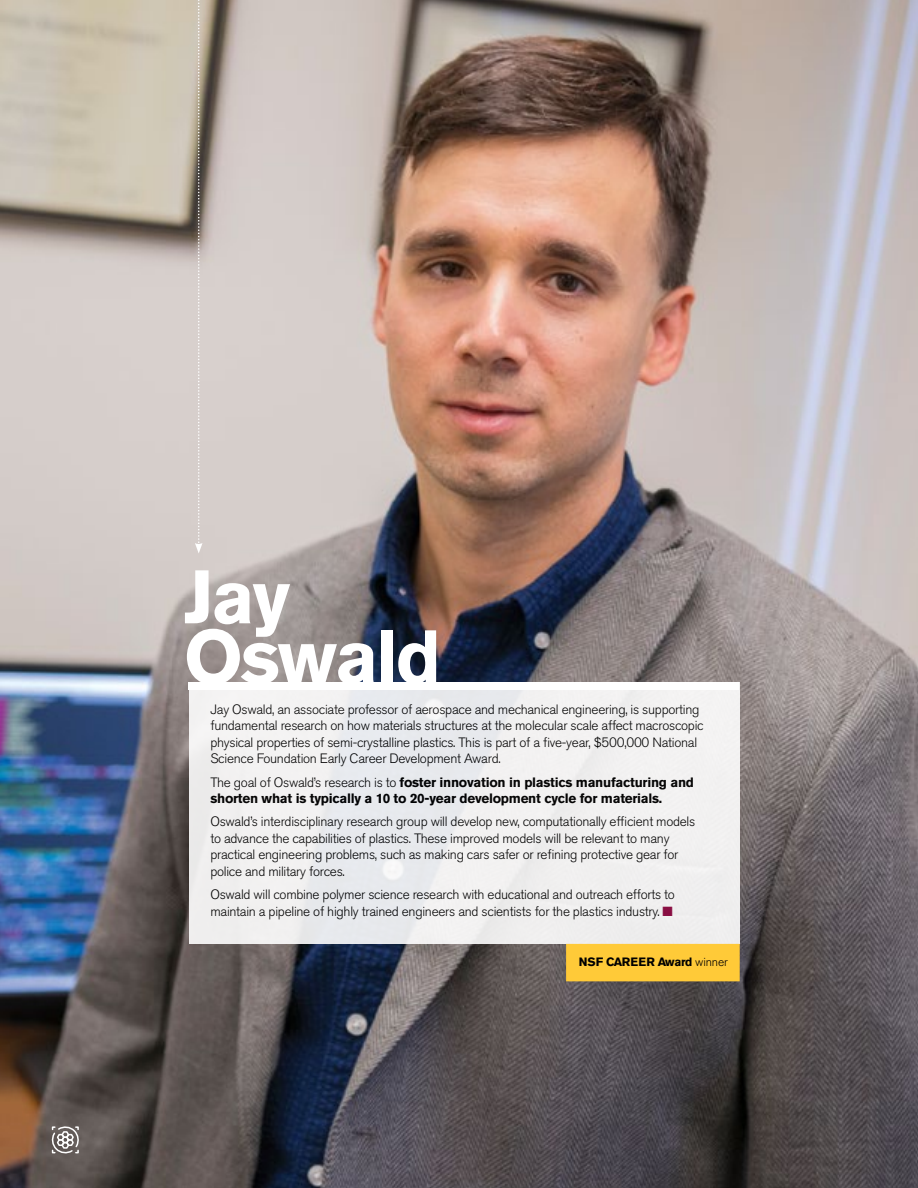
<style>
.page{position:relative;width:918px;height:1188px;background:#fff}
.page>*{position:absolute;margin:0;border:0;box-sizing:border-box;transform-origin:0 0}
.t1{font:700 75px/60px "Akzidenz Grotesk Pro";letter-spacing:-.03em;color:#fff}
.t2{font:300 13.5px/16.5px "Akzidenz Grotesk Pro";letter-spacing:-.02em;color:#000}
.t3{font:700 13.5px/16.5px "Akzidenz Grotesk Pro";letter-spacing:-.02em;color:#000}
.t4{font:700 12px "Akzidenz Grotesk Pro";letter-spacing:-.03em;color:#000}
.s1{font-weight:300}
.s2{color:#8c0b42}
</style>
<div class="page">
<img style="left:0;top:0;width:918px;height:1188px">
<div style="left:189px;top:682px;width:551px;height:262px;background:#f1f0f0"></div>
<div style="left:189px;top:682px;width:550px;height:8px;background:#fff"></div>
<svg style="left:195px;top:0;width:8px;height:554px;background:#bbb3ac"></svg>
<div style="left:566px;top:944px;width:174px;height:37px;background:#ffca38"></div>
<svg style="left:49px;top:1125px;width:32px;height:30px"></svg>
<h1 class="t1" style="left:184px;top:566px;width:259px">Jay<br>Oswald</h1>
<p class="t2" style="left:210px;top:701px;width:495px">Jay Oswald, an associate professor of aerospace and mechanical engineering, is supporting fundamental research on how materials structures at the molecular scale affect macroscopic physical properties of semi-crystalline plastics. This is part of a five-year, $500,000 National Science Foundation Early Career Development Award.</p>
<p class="t3" style="left:210px;top:774px;width:485px"><span class="s1">The goal of Oswald’s research is to</span> foster innovation in plastics manufacturing and shorten what is typically a 10 to 20-year development cycle for materials.</p>
<p class="t2" style="left:210px;top:813px;width:487px">Oswald’s interdisciplinary research group will develop new, computationally efficient models to advance the capabilities of plastics. These improved models will be relevant to many practical engineering problems, such as making cars safer or refining protective gear for police and military forces.</p>
<p class="t2" style="left:210px;top:886px;width:466px">Oswald will combine polymer science research with educational and outreach efforts to maintain a pipeline of highly trained engineers and scientists for the plastics industry. <span class="s2">■</span></p>
<p class="t4" style="left:579px;top:954px;width:151px">NSF CAREER Award <span class="s1">winner</span></p>
</div>
